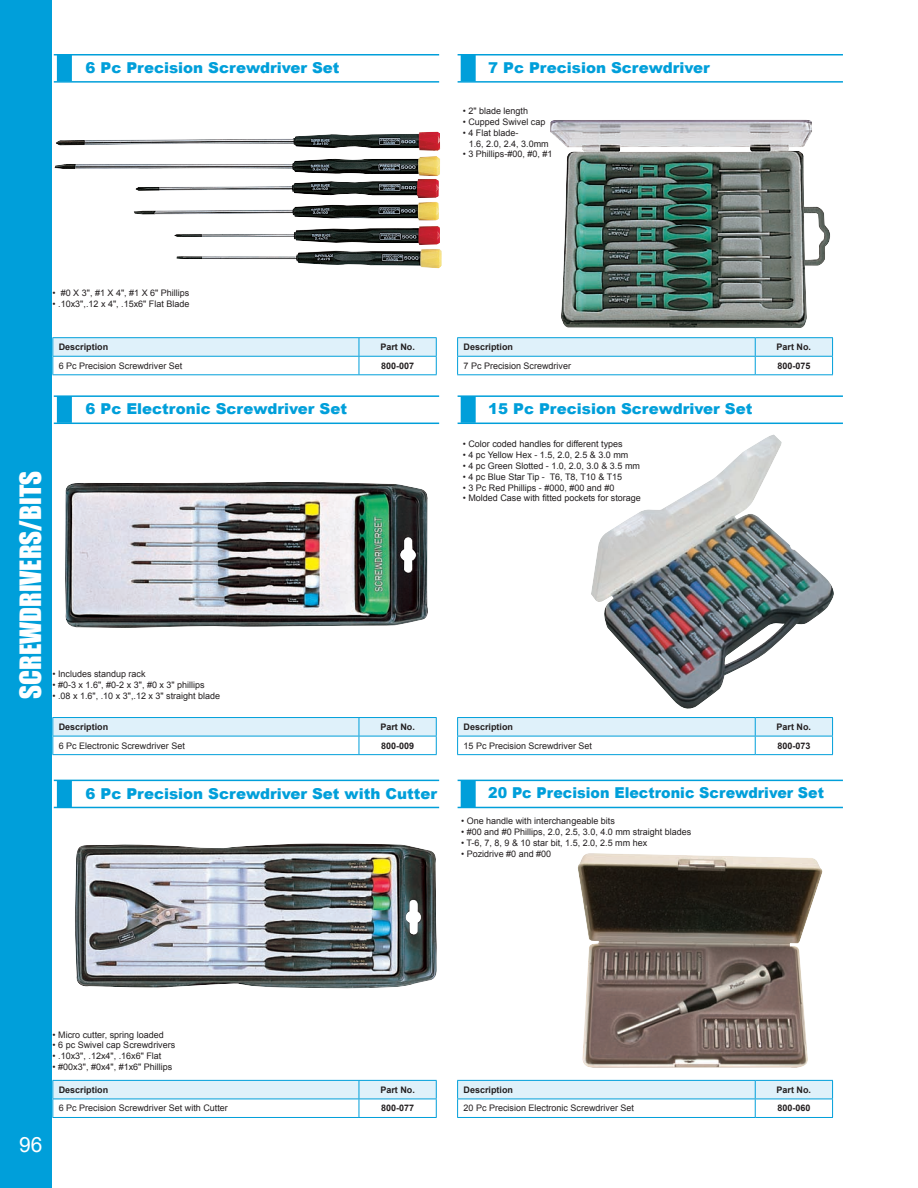
<style>
.page{position:relative;width:918px;height:1188px;background:#fff}
.page>*{position:absolute;margin:0;border:0;box-sizing:border-box;transform-origin:0 0}
.t1{font:27px "Impact";color:#fff}
.t2{font:21px "Arial";color:#fff}
.t3{font:900 15px "Arial";color:#009fda}
.t4{font:900 15px "Arial";color:#009fda;scale:.95 1}
.t5{font:9px/10.8px "Arial";color:#231f20}
.t6{font:700 9px "Arial";color:#231f20}
</style>
<div class="page">
<div style="left:0;top:0;width:52px;height:1188px;background:#009fda"></div>
<img style="left:54px;top:132px;width:388px;height:136px">
<img style="left:65px;top:482px;width:363px;height:146px">
<img style="left:75px;top:843px;width:362px;height:145px">
<img style="left:550px;top:119px;width:280px;height:209px">
<img style="left:591px;top:434px;width:243px;height:275px">
<img style="left:578px;top:853px;width:245px;height:215px">
<svg style="left:52px;top:1080px;width:385px;height:37px"></svg>
<hr style="left:52px;top:1117px;width:307px;height:1px;background:#009fda">
<hr style="left:359px;top:1117px;width:78px;height:1px;background:#009fda">
<svg style="left:457px;top:1080px;width:376px;height:37px"></svg>
<hr style="left:457px;top:1117px;width:298px;height:1px;background:#009fda">
<hr style="left:755px;top:1117px;width:78px;height:1px;background:#009fda">
<hr style="left:52px;top:717px;width:307px;height:1px;background:#009fda">
<hr style="left:359px;top:717px;width:78px;height:1px;background:#009fda">
<svg style="left:52px;top:718px;width:385px;height:36px"></svg>
<hr style="left:52px;top:754px;width:307px;height:1px;background:#009fda">
<hr style="left:359px;top:754px;width:78px;height:1px;background:#009fda">
<hr style="left:457px;top:717px;width:298px;height:1px;background:#009fda">
<hr style="left:755px;top:717px;width:78px;height:1px;background:#009fda">
<svg style="left:457px;top:718px;width:376px;height:36px"></svg>
<hr style="left:457px;top:754px;width:298px;height:1px;background:#009fda">
<hr style="left:755px;top:754px;width:78px;height:1px;background:#009fda">
<hr style="left:52px;top:337px;width:307px;height:1px;background:#009fda">
<hr style="left:359px;top:337px;width:78px;height:1px;background:#009fda">
<svg style="left:52px;top:338px;width:385px;height:36px"></svg>
<hr style="left:52px;top:374px;width:307px;height:1px;background:#009fda">
<hr style="left:359px;top:374px;width:78px;height:1px;background:#009fda">
<hr style="left:457px;top:337px;width:298px;height:1px;background:#009fda">
<hr style="left:755px;top:337px;width:78px;height:1px;background:#009fda">
<svg style="left:457px;top:338px;width:376px;height:36px"></svg>
<hr style="left:457px;top:374px;width:298px;height:1px;background:#009fda">
<hr style="left:755px;top:374px;width:78px;height:1px;background:#009fda">
<div style="left:57px;top:55px;width:15px;height:26px;background:#009fda"></div>
<hr style="left:54px;top:54px;width:385px;height:2px;background:#009fda">
<hr style="left:54px;top:81px;width:385px;height:2px;background:#009fda">
<div style="left:461px;top:55px;width:15px;height:26px;background:#009fda"></div>
<hr style="left:458px;top:54px;width:385px;height:2px;background:#009fda">
<hr style="left:458px;top:81px;width:385px;height:2px;background:#009fda">
<div style="left:57px;top:396px;width:15px;height:27px;background:#009fda"></div>
<hr style="left:54px;top:395px;width:385px;height:2px;background:#009fda">
<hr style="left:54px;top:423px;width:385px;height:1px;background:#009fda">
<div style="left:461px;top:396px;width:15px;height:27px;background:#009fda"></div>
<hr style="left:458px;top:395px;width:385px;height:2px;background:#009fda">
<hr style="left:458px;top:423px;width:385px;height:1px;background:#009fda">
<div style="left:57px;top:780px;width:15px;height:27px;background:#009fda"></div>
<hr style="left:54px;top:780px;width:385px;height:1px;background:#009fda">
<hr style="left:54px;top:807px;width:385px;height:1px;background:#009fda">
<div style="left:461px;top:780px;width:15px;height:27px;background:#009fda"></div>
<hr style="left:458px;top:780px;width:385px;height:1px;background:#009fda">
<hr style="left:458px;top:807px;width:385px;height:1px;background:#009fda">
<h3 class="t3" style="left:86px;top:60px;width:256px">6 Pc Precision Screwdriver Set</h3>
<h3 class="t3" style="left:488px;top:60px;width:223px">7 Pc Precision Screwdriver</h3>
<p class="t5" style="left:463px;top:106px;width:67px">• 2" blade length</p>
<p class="t5" style="left:463px;top:116px;width:84px">• Cupped Swivel cap</p>
<p class="t5" style="left:469px;top:127px;width:82px;text-indent:-6px">• 4 Flat blade-<br>1.6, 2.0, 2.4, 3.0mm</p>
<p class="t5" style="left:463px;top:149px;width:91px">• 3 Phillips-#00, #0, #1</p>
<p class="t5" style="left:53px;top:288px;width:138px">• #0 X 3", #1 X 4", #1 X 6" Phillips</p>
<p class="t5" style="left:53px;top:299px;width:138px">• .10x3",.12 x 4", .15x6" Flat Blade</p>
<p class="t6" style="left:59px;top:342px;width:51px">Description</p>
<p class="t6" style="left:380px;top:342px;width:36px">Part No.</p>
<p class="t5" style="left:59px;top:360px;width:125px">6 Pc Precision Screwdriver Set</p>
<p class="t6" style="left:381px;top:361px;width:35px">800-007</p>
<h3 class="t3" style="left:86px;top:400px;width:263px">6 Pc Electronic Screwdriver Set</h3>
<h1 class="t1" style="left:14px;top:699px;width:229px;rotate:-90deg">SCREWDRIVERS/BITS</h1>
<p class="t5" style="left:52px;top:668px;width:95px">• Includes standup rack</p>
<p class="t5" style="left:52px;top:679px;width:154px">• #0-3 x 1.6", #0-2 x 3", #0 x 3" phillips</p>
<p class="t5" style="left:52px;top:690px;width:169px">• .08 x 1.6", .10 x 3",.12 x 3" straight blade</p>
<p class="t6" style="left:59px;top:722px;width:51px">Description</p>
<p class="t6" style="left:380px;top:722px;width:36px">Part No.</p>
<p class="t5" style="left:59px;top:740px;width:128px">6 Pc Electronic Screwdriver Set</p>
<p class="t6" style="left:381px;top:740px;width:35px">800-009</p>
<p class="t6" style="left:464px;top:342px;width:51px">Description</p>
<p class="t6" style="left:777px;top:342px;width:36px">Part No.</p>
<p class="t5" style="left:464px;top:360px;width:109px">7 Pc Precision Screwdriver</p>
<p class="t6" style="left:777px;top:361px;width:35px">800-075</p>
<h3 class="t3" style="left:488px;top:401px;width:266px">15 Pc Precision Screwdriver Set</h3>
<p class="t5" style="left:463px;top:439px;width:162px">• Color coded handles for different types</p>
<p class="t5" style="left:463px;top:450px;width:167px">• 4 pc Yellow Hex - 1.5, 2.0, 2.5 &amp; 3.0 mm</p>
<p class="t5" style="left:463px;top:461px;width:179px">• 4 pc Green Slotted - 1.0, 2.0, 3.0 &amp; 3.5 mm</p>
<p class="t5" style="left:463px;top:471px;width:161px">• 4 pc Blue Star Tip - T6, T8, T10 &amp; T15</p>
<p class="t5" style="left:463px;top:482px;width:153px">• 3 Pc Red Phillips - #000, #00 and #0</p>
<p class="t5" style="left:463px;top:493px;width:180px">• Molded Case with fitted pockets for storage</p>
<p class="t6" style="left:464px;top:722px;width:51px">Description</p>
<p class="t6" style="left:777px;top:722px;width:36px">Part No.</p>
<p class="t5" style="left:464px;top:740px;width:130px">15 Pc Precision Screwdriver Set</p>
<p class="t6" style="left:777px;top:740px;width:35px">800-073</p>
<h3 class="t3" style="left:86px;top:786px;width:353px">6 Pc Precision Screwdriver Set with Cutter</h3>
<h3 class="t4" style="left:488px;top:784px;width:355px">20 Pc Precision Electronic Screwdriver Set</h3>
<p class="t5" style="left:461px;top:816px;width:155px">• One handle with interchangeable bits</p>
<p class="t5" style="left:461px;top:827px;width:232px">• #00 and #0 Phillips, 2.0, 2.5, 3.0, 4.0 mm straight blades</p>
<p class="t5" style="left:461px;top:837px;width:188px">• T-6, 7, 8, 9 &amp; 10 star bit, 1.5, 2.0, 2.5 mm hex</p>
<p class="t5" style="left:461px;top:848px;width:92px">• Pozidrive #0 and #00</p>
<h2 class="t2" style="left:19px;top:1133px;width:25px">96</h2>
<p class="t5" style="left:53px;top:1029px;width:113px">• Micro cutter, spring loaded</p>
<p class="t5" style="left:53px;top:1040px;width:124px">• 6 pc Swivel cap Screwdrivers</p>
<p class="t5" style="left:53px;top:1051px;width:110px">• .10x3", .12x4", .16x6" Flat</p>
<p class="t5" style="left:53px;top:1061px;width:121px">• #00x3", #0x4", #1x6" Phillips</p>
<p class="t6" style="left:59px;top:1085px;width:51px">Description</p>
<p class="t6" style="left:380px;top:1085px;width:36px">Part No.</p>
<p class="t5" style="left:59px;top:1103px;width:171px">6 Pc Precision Screwdriver Set with Cutter</p>
<p class="t6" style="left:381px;top:1103px;width:35px">800-077</p>
<p class="t6" style="left:464px;top:1085px;width:51px">Description</p>
<p class="t6" style="left:777px;top:1085px;width:36px">Part No.</p>
<p class="t5" style="left:464px;top:1103px;width:172px">20 Pc Precision Electronic Screwdriver Set</p>
<p class="t6" style="left:777px;top:1103px;width:35px">800-060</p>
</div>
